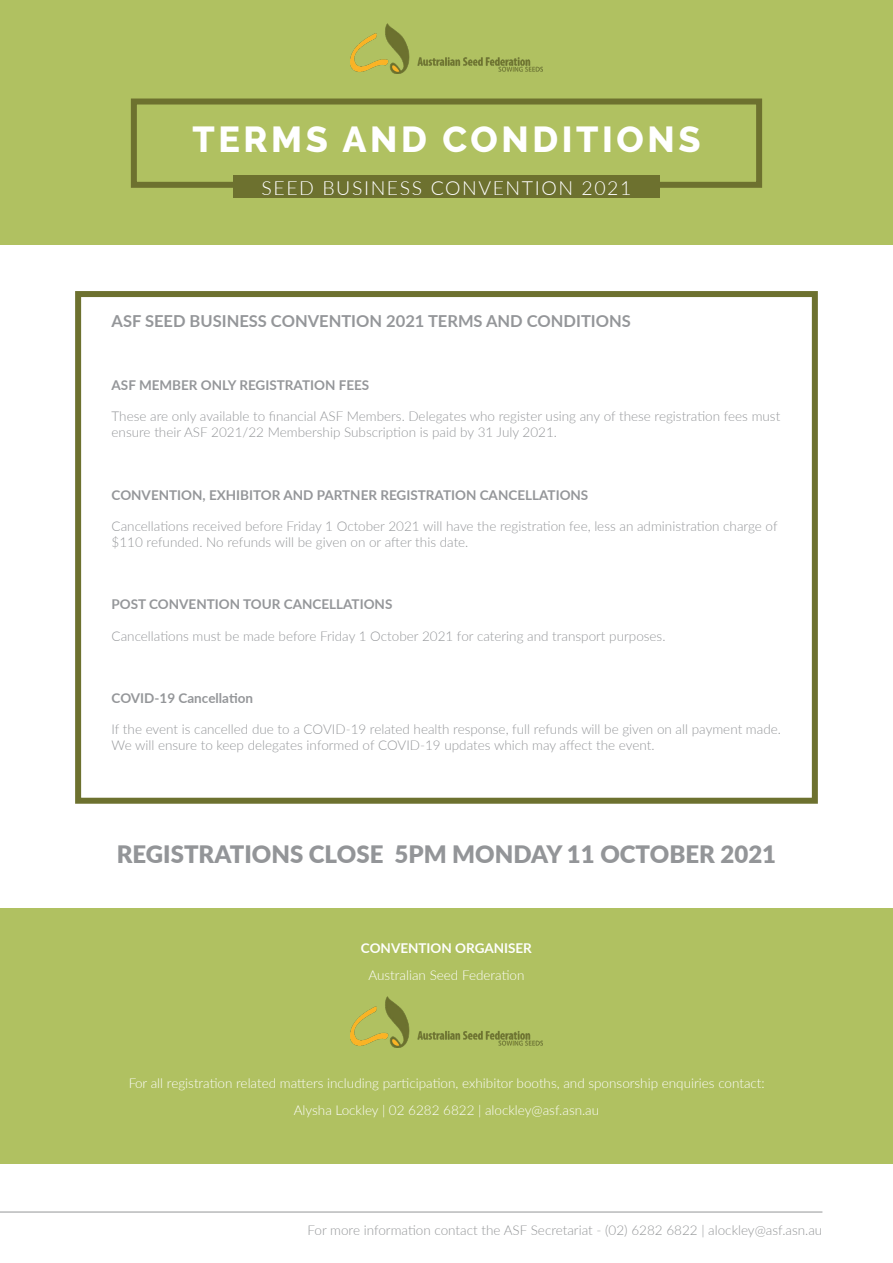
<style>
.page{position:relative;width:893px;height:1263px;background:#fff}
.page>*{position:absolute;margin:0;border:0;box-sizing:border-box;transform-origin:0 0}
.t1{font:800 36px "Raleway";letter-spacing:.1em;color:#fff}
.t2{font:900 24px "Lato";color:#939598}
.t3{font:300 19.5px "Lato";letter-spacing:.08em;color:#fff}
.t4{font:700 16.5px "Lato";color:#939598}
.t5{font:300 13.5px/16.2px "Lato";color:#939598}
.t6{font:300 13.5px/27px "Lato";color:#fff;text-align:center}
.t7{font:700 13.5px "Lato";color:#939598}
.t8{font:300 13.5px "Lato";color:#949698}
.t9{font:700 13.5px "Lato";color:#fff}
</style>
<div class="page">
<hr style="left:0;top:1212px;width:822px;height:1px;background:#949698">
<div style="left:0;top:0;width:893px;height:244px;background:#b0c161"></div>
<div style="left:131px;top:99px;width:631px;height:89px;border:6px solid #6d712f"></div>
<div style="left:233px;top:176px;width:427px;height:22px;background:#6d712f"></div>
<img style="left:351px;top:23px;width:191px;height:51px">
<div style="left:0;top:908px;width:893px;height:256px;background:#b0c161"></div>
<div style="left:75px;top:291px;width:743px;height:513px;border:6px solid #6d712f"></div>
<img style="left:351px;top:997px;width:191px;height:50px">
<h1 class="t1" style="left:192px;top:119px;width:510px">TERMS AND CONDITIONS</h1>
<h3 class="t3" style="left:261px;top:174px;width:371px">SEED BUSINESS CONVENTION 2021</h3>
<p class="t4" style="left:112px;top:309px;width:521px">ASF SEED BUSINESS CONVENTION 2021 TERMS AND CONDITIONS</p>
<p class="t7" style="left:112px;top:375px;width:259px">ASF MEMBER ONLY REGISTRATION FEES</p>
<p class="t5" style="left:112px;top:407px;width:670px">These are only available to financial ASF Members. Delegates who register using any of these registration fees must ensure their ASF 2021/22 Membership Subscription is paid by 31 July 2021.</p>
<p class="t7" style="left:112px;top:485px;width:478px">CONVENTION, EXHIBITOR AND PARTNER REGISTRATION CANCELLATIONS</p>
<p class="t5" style="left:112px;top:517px;width:667px">Cancellations received before Friday 1 October 2021 will have the registration fee, less an administration charge of $110 refunded. No refunds will be given on or after this date.</p>
<p class="t7" style="left:112px;top:594px;width:282px">POST CONVENTION TOUR CANCELLATIONS</p>
<p class="t5" style="left:112px;top:627px;width:555px">Cancellations must be made before Friday 1 October 2021 for catering and transport purposes.</p>
<p class="t7" style="left:112px;top:688px;width:143px">COVID-19 Cancellation</p>
<p class="t5" style="left:112px;top:721px;width:671px">If the event is cancelled due to a COVID-19 related health response, full refunds will be given on all payment made.<br>We will ensure to keep delegates informed of COVID-19 updates which may affect the event.</p>
<h2 class="t2" style="left:117px;top:836px;width:661px">REGISTRATIONS CLOSE 5PM MONDAY 11 OCTOBER 2021</h2>
<p class="t9" style="left:361px;top:938px;width:173px">CONVENTION ORGANISER</p>
<p class="t6" style="left:368px;top:961px;width:158px">Australian Seed Federation</p>
<p class="t6" style="left:128px;top:1069px;width:638px">For all registration related matters including participation, exhibitor booths, and sponsorship enquiries contact:<br>Alysha Lockley | 02 6282 6822 | alockley@asf.asn.au</p>
<p class="t8" style="left:307px;top:1220px;width:516px">For more information contact the ASF Secretariat - (02) 6282 6822 | alockley@asf.asn.au</p>
</div>
